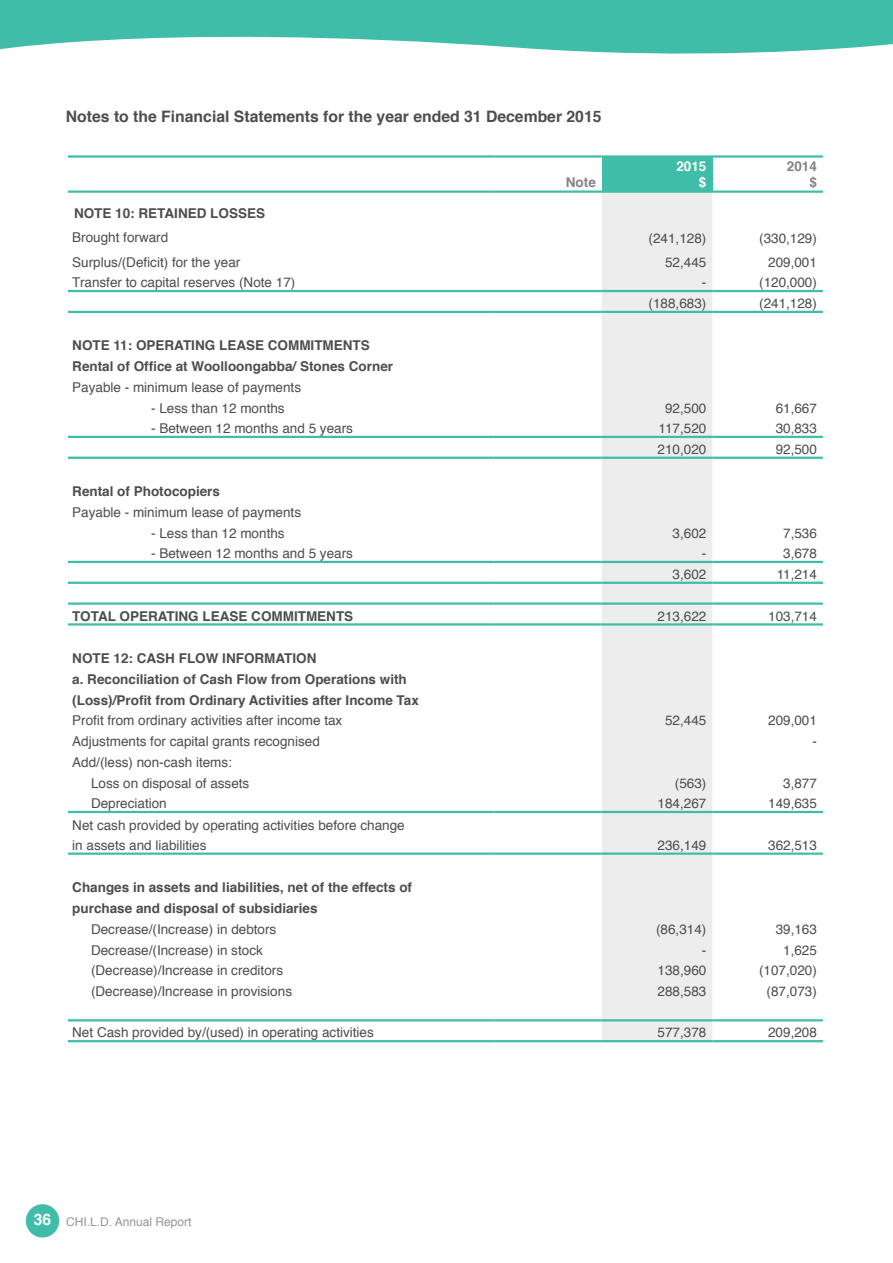
<style>
.page{position:relative;width:893px;height:1263px;background:#fff}
.page>*{position:absolute;margin:0;border:0;box-sizing:border-box;transform-origin:0 0}
.t1{font:700 15.75px "Helvetica";color:#4d4d4f}
.t2{font:700 15.75px "Helvetica";color:#fff}
.t3{font:13.5px/20.9px "Helvetica";color:#4d4d4f}
.t4{font:700 13.5px/20.9px "Helvetica";color:#4d4d4f}
.t5{font:700 13.5px/16.5px "Helvetica";color:#808285;text-align:right}
.t6{font:700 13.5px "Helvetica";color:#fff}
.t7{font:12px "Helvetica";color:#939598}
</style>
<div class="page">
<div style="left:602px;top:156px;width:110px;height:36px;background:#40bda8"></div>
<div style="left:602px;top:193px;width:110px;height:847px;background:#ededee"></div>
<hr style="left:712px;top:155px;width:111px;height:3px;background:#40bda8">
<hr style="left:602px;top:155px;width:110px;height:3px;background:#40bda8">
<hr style="left:493px;top:155px;width:109px;height:3px;background:#40bda8">
<hr style="left:68px;top:155px;width:425px;height:3px;background:#40bda8">
<hr style="left:712px;top:190px;width:111px;height:3px;background:#40bda8">
<hr style="left:602px;top:190px;width:110px;height:3px;background:#40bda8">
<hr style="left:493px;top:190px;width:109px;height:3px;background:#40bda8">
<hr style="left:68px;top:190px;width:425px;height:3px;background:#40bda8">
<hr style="left:712px;top:1019px;width:111px;height:2px;background:#40bda8">
<hr style="left:602px;top:1019px;width:110px;height:2px;background:#40bda8">
<hr style="left:493px;top:1019px;width:109px;height:2px;background:#40bda8">
<hr style="left:68px;top:1019px;width:425px;height:2px;background:#40bda8">
<hr style="left:712px;top:1040px;width:111px;height:2px;background:#40bda8">
<hr style="left:602px;top:1040px;width:110px;height:2px;background:#40bda8">
<hr style="left:493px;top:1040px;width:109px;height:2px;background:#40bda8">
<hr style="left:68px;top:1040px;width:425px;height:2px;background:#40bda8">
<hr style="left:712px;top:811px;width:111px;height:2px;background:#40bda8">
<hr style="left:602px;top:811px;width:110px;height:2px;background:#40bda8">
<hr style="left:493px;top:811px;width:109px;height:2px;background:#40bda8">
<hr style="left:68px;top:811px;width:425px;height:2px;background:#40bda8">
<hr style="left:712px;top:852px;width:111px;height:3px;background:#40bda8">
<hr style="left:602px;top:852px;width:110px;height:3px;background:#40bda8">
<hr style="left:493px;top:852px;width:109px;height:3px;background:#40bda8">
<hr style="left:68px;top:852px;width:425px;height:3px;background:#40bda8">
<hr style="left:712px;top:561px;width:111px;height:2px;background:#40bda8">
<hr style="left:602px;top:561px;width:110px;height:2px;background:#40bda8">
<hr style="left:493px;top:561px;width:109px;height:2px;background:#40bda8">
<hr style="left:68px;top:561px;width:425px;height:2px;background:#40bda8">
<hr style="left:712px;top:623px;width:111px;height:2px;background:#40bda8">
<hr style="left:602px;top:623px;width:110px;height:2px;background:#40bda8">
<hr style="left:493px;top:623px;width:109px;height:2px;background:#40bda8">
<hr style="left:68px;top:623px;width:425px;height:2px;background:#40bda8">
<hr style="left:712px;top:582px;width:111px;height:2px;background:#40bda8">
<hr style="left:602px;top:582px;width:110px;height:2px;background:#40bda8">
<hr style="left:493px;top:582px;width:109px;height:2px;background:#40bda8">
<hr style="left:68px;top:582px;width:425px;height:2px;background:#40bda8">
<hr style="left:712px;top:602px;width:111px;height:3px;background:#40bda8">
<hr style="left:602px;top:602px;width:110px;height:3px;background:#40bda8">
<hr style="left:493px;top:602px;width:109px;height:3px;background:#40bda8">
<hr style="left:68px;top:602px;width:425px;height:3px;background:#40bda8">
<hr style="left:712px;top:436px;width:111px;height:2px;background:#40bda8">
<hr style="left:602px;top:436px;width:110px;height:2px;background:#40bda8">
<hr style="left:493px;top:436px;width:109px;height:2px;background:#40bda8">
<hr style="left:68px;top:436px;width:425px;height:2px;background:#40bda8">
<hr style="left:712px;top:457px;width:111px;height:2px;background:#40bda8">
<hr style="left:602px;top:457px;width:110px;height:2px;background:#40bda8">
<hr style="left:493px;top:457px;width:109px;height:2px;background:#40bda8">
<hr style="left:68px;top:457px;width:425px;height:2px;background:#40bda8">
<hr style="left:712px;top:290px;width:111px;height:2px;background:#40bda8">
<hr style="left:602px;top:290px;width:110px;height:2px;background:#40bda8">
<hr style="left:493px;top:290px;width:109px;height:2px;background:#40bda8">
<hr style="left:68px;top:290px;width:425px;height:2px;background:#40bda8">
<hr style="left:712px;top:311px;width:111px;height:2px;background:#40bda8">
<hr style="left:602px;top:311px;width:110px;height:2px;background:#40bda8">
<hr style="left:493px;top:311px;width:109px;height:2px;background:#40bda8">
<hr style="left:68px;top:311px;width:425px;height:2px;background:#40bda8">
<svg style="left:0;top:0;width:893px;height:54px;fill:#40bda8"></svg>
<div style="left:26px;top:1204px;width:33px;height:33px;background:#40bda8;border-radius:50%"></div>
<p class="t1" style="left:66px;top:104px;width:537px">Notes to the Financial Statements for the year ended 31 December 2015</p>
<p class="t6" style="left:676px;top:155px;width:32px">2015</p>
<p class="t5" style="left:566px;top:175px;width:31px">Note</p>
<p class="t6" style="left:699px;top:172px;width:9px">$</p>
<p class="t5" style="left:787px;top:158px;width:32px">2014 $</p>
<p class="t4" style="left:74px;top:203px;width:193px">NOTE 10: RETAINED LOSSES</p>
<p class="t3" style="left:72px;top:228px;width:98px">Brought forward</p>
<p class="t3" style="left:649px;top:229px;width:59px">(241,128)</p>
<p class="t3" style="left:759px;top:229px;width:59px">(330,129)</p>
<p class="t3" style="left:72px;top:252px;width:170px">Surplus/(Deficit) for the year</p>
<p class="t3" style="left:665px;top:252px;width:43px">52,445</p>
<p class="t3" style="left:768px;top:252px;width:50px">209,001</p>
<p class="t3" style="left:72px;top:272px;width:225px">Transfer to capital reserves (Note 17)</p>
<p class="t3" style="left:702px;top:272px;width:6px">-</p>
<p class="t3" style="left:759px;top:272px;width:59px">(120,000)</p>
<p class="t3" style="left:649px;top:293px;width:59px">(188,683)</p>
<p class="t3" style="left:759px;top:293px;width:59px">(241,128)</p>
<p class="t4" style="left:72px;top:335px;width:322px">NOTE 11: OPERATING LEASE COMMITMENTS<br>Rental of Office at Woolloongabba/ Stones Corner</p>
<p class="t3" style="left:72px;top:377px;width:230px">Payable - minimum lease of payments</p>
<p class="t3" style="left:151px;top:398px;width:135px">- Less than 12 months</p>
<p class="t3" style="left:665px;top:398px;width:43px">92,500</p>
<p class="t3" style="left:776px;top:398px;width:43px">61,667</p>
<p class="t3" style="left:151px;top:418px;width:203px">- Between 12 months and 5 years</p>
<p class="t3" style="left:659px;top:418px;width:49px">117,520</p>
<p class="t3" style="left:776px;top:418px;width:43px">30,833</p>
<p class="t3" style="left:658px;top:439px;width:50px">210,020</p>
<p class="t3" style="left:776px;top:439px;width:43px">92,500</p>
<p class="t4" style="left:72px;top:481px;width:149px">Rental of Photocopiers</p>
<p class="t3" style="left:72px;top:502px;width:230px">Payable - minimum lease of payments</p>
<p class="t3" style="left:151px;top:523px;width:135px">- Less than 12 months</p>
<p class="t3" style="left:673px;top:523px;width:35px">3,602</p>
<p class="t3" style="left:783px;top:523px;width:35px">7,536</p>
<p class="t3" style="left:151px;top:543px;width:203px">- Between 12 months and 5 years</p>
<p class="t3" style="left:702px;top:543px;width:6px">-</p>
<p class="t3" style="left:783px;top:543px;width:35px">3,678</p>
<p class="t3" style="left:673px;top:564px;width:35px">3,602</p>
<p class="t3" style="left:777px;top:564px;width:42px">11,214</p>
<p class="t4" style="left:72px;top:606px;width:283px">TOTAL OPERATING LEASE COMMITMENTS</p>
<p class="t3" style="left:658px;top:606px;width:50px">213,622</p>
<p class="t3" style="left:768px;top:606px;width:50px">103,714</p>
<p class="t4" style="left:72px;top:648px;width:348px">NOTE 12: CASH FLOW INFORMATION<br>a. Reconciliation of Cash Flow from Operations with (Loss)/Profit from Ordinary Activities after Income Tax</p>
<p class="t3" style="left:72px;top:711px;width:272px">Profit from ordinary activities after income tax</p>
<p class="t3" style="left:665px;top:711px;width:43px">52,445</p>
<p class="t3" style="left:768px;top:711px;width:50px">209,001</p>
<p class="t3" style="left:72px;top:731px;width:249px">Adjustments for capital grants recognised</p>
<p class="t3" style="left:812px;top:731px;width:6px">-</p>
<p class="t3" style="left:91px;top:752px;width:160px;text-indent:-19px">Add/(less) non-cash items:<br>Loss on disposal of assets</p>
<p class="t3" style="left:675px;top:773px;width:33px">(563)</p>
<p class="t3" style="left:783px;top:773px;width:35px">3,877</p>
<p class="t3" style="left:91px;top:793px;width:77px">Depreciation</p>
<p class="t3" style="left:658px;top:793px;width:50px">184,267</p>
<p class="t3" style="left:768px;top:793px;width:50px">149,635</p>
<p class="t3" style="left:72px;top:815px;width:334px;line-height:20.2px">Net cash provided by operating activities before change in assets and liabilities</p>
<p class="t3" style="left:658px;top:835px;width:50px">236,149</p>
<p class="t3" style="left:768px;top:835px;width:50px">362,513</p>
<p class="t4" style="left:72px;top:877px;width:341px">Changes in assets and liabilities, net of the effects of purchase and disposal of subsidiaries</p>
<p class="t3" style="left:91px;top:919px;width:187px">Decrease/(Increase) in debtors</p>
<p class="t3" style="left:656px;top:919px;width:52px">(86,314)</p>
<p class="t3" style="left:776px;top:919px;width:43px">39,163</p>
<p class="t3" style="left:91px;top:940px;width:173px">Decrease/(Increase) in stock</p>
<p class="t3" style="left:702px;top:940px;width:6px">-</p>
<p class="t3" style="left:783px;top:940px;width:35px">1,625</p>
<p class="t3" style="left:91px;top:961px;width:194px">(Decrease)/Increase in creditors</p>
<p class="t3" style="left:658px;top:961px;width:50px">138,960</p>
<p class="t3" style="left:759px;top:961px;width:59px">(107,020)</p>
<p class="t3" style="left:91px;top:981px;width:203px">(Decrease)/Increase in provisions</p>
<p class="t3" style="left:658px;top:981px;width:50px">288,583</p>
<p class="t3" style="left:767px;top:981px;width:52px">(87,073)</p>
<p class="t3" style="left:72px;top:1022px;width:303px">Net Cash provided by/(used) in operating activities</p>
<p class="t3" style="left:658px;top:1022px;width:50px">577,378</p>
<p class="t3" style="left:768px;top:1022px;width:50px">209,208</p>
<p class="t2" style="left:34px;top:1207px;width:19px">36</p>
<p class="t7" style="left:66px;top:1212px;width:127px">CHI.L.D. Annual Report</p>
</div>
